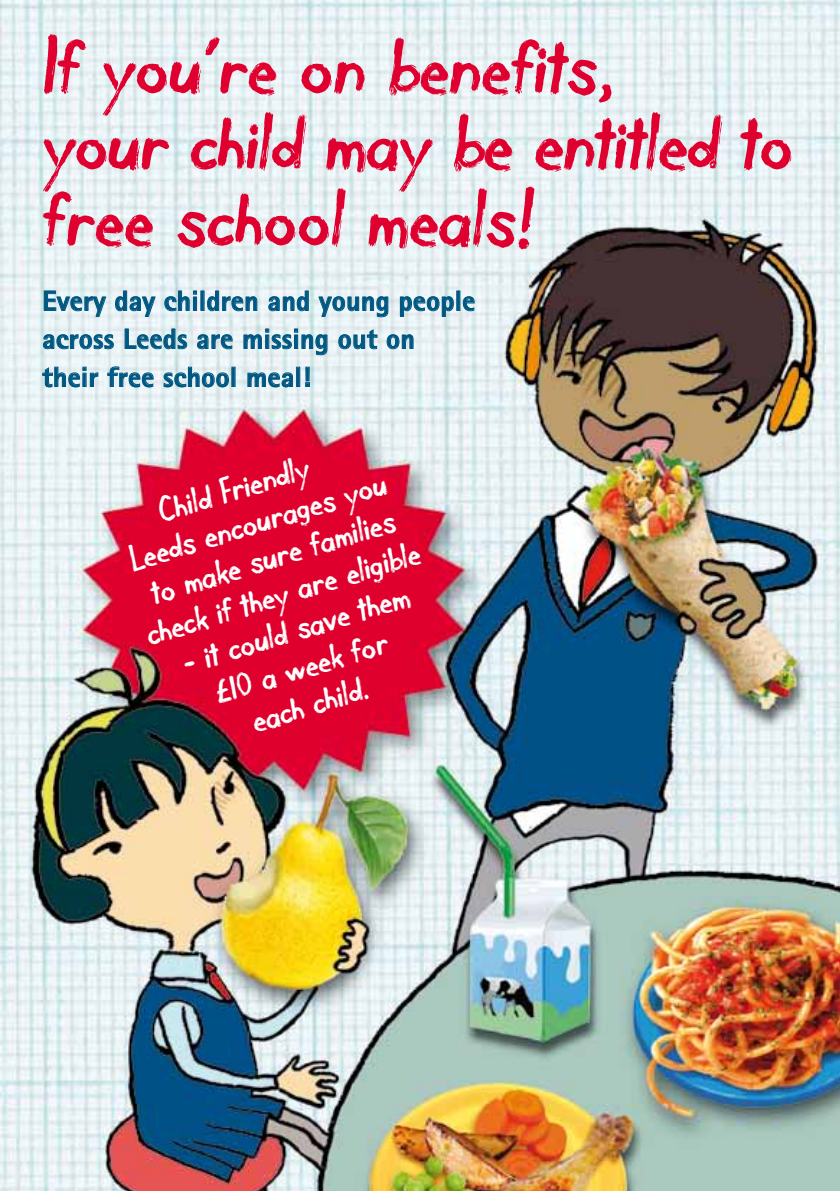
<style>
.page{position:relative;width:840px;height:1191px;background:#fff}
.page>*{position:absolute;margin:0;border:0;box-sizing:border-box;transform-origin:0 0}
.t1{font:68px/76px "Dirty Finger";color:#df0030}
.t2{font:30px "Dirty Finger";color:#fff}
.t3{font:800 28px/38px "Rotis Sans Serif";letter-spacing:.01em;color:#005782}
</style>
<div class="page">
<img style="left:0;top:0;width:839px;height:1191px">
<svg style="left:43px;top:290px;width:64px;height:27px;background:#b9d3dc"></svg>
<svg style="left:115px;top:290px;width:41px;height:27px"></svg>
<svg style="left:164px;top:290px;width:33px;height:21px"></svg>
<svg style="left:207px;top:290px;width:50px;height:21px"></svg>
<svg style="left:268px;top:290px;width:41px;height:21px"></svg>
<svg style="left:318px;top:296px;width:70px;height:21px"></svg>
<svg style="left:399px;top:296px;width:55px;height:21px"></svg>
<svg style="left:462px;top:296px;width:12px;height:15px"></svg>
<svg style="left:43px;top:334px;width:71px;height:15px"></svg>
<svg style="left:124px;top:328px;width:63px;height:21px"></svg>
<svg style="left:197px;top:334px;width:36px;height:15px"></svg>
<svg style="left:243px;top:329px;width:84px;height:26px;background:#b3ced9"></svg>
<svg style="left:338px;top:329px;width:39px;height:20px"></svg>
<svg style="left:386px;top:334px;width:27px;height:15px"></svg>
<svg style="left:42px;top:366px;width:57px;height:21px"></svg>
<svg style="left:107px;top:366px;width:47px;height:21px"></svg>
<svg style="left:163px;top:366px;width:66px;height:21px"></svg>
<svg style="left:247px;top:372px;width:46px;height:15px"></svg>
<div style="left:296px;top:367px;width:4px;height:20px;border:1px solid #005782"></div>
<svg style="left:305px;top:382px;width:5px;height:5px"></svg>
<h1 class="t1" style="left:42px;top:29px;width:751px">If you’re on benefits,<br>your child may be entitled to free school meals!</h1>
<p class="t3" style="left:42px;top:282px;width:434px">Every day children and young people across Leeds are missing out on their free school meal!</p>
<p class="t2" style="left:153px;top:490px;width:156px;rotate:-17deg">Child Friendly</p>
<p class="t2" style="left:123px;top:539px;width:268px;rotate:-17deg">Leeds encourages you</p>
<p class="t2" style="left:145px;top:572px;width:255px;rotate:-17deg">to make sure families</p>
<p class="t2" style="left:140px;top:614px;width:286px;rotate:-17deg">check if they are eligible</p>
<p class="t2" style="left:177px;top:642px;width:237px;rotate:-17deg">– it could save them</p>
<p class="t2" style="left:209px;top:672px;width:181px;rotate:-17deg">£10 a week for</p>
<p class="t2" style="left:246px;top:700px;width:121px;rotate:-17deg">each child.</p>
</div>
